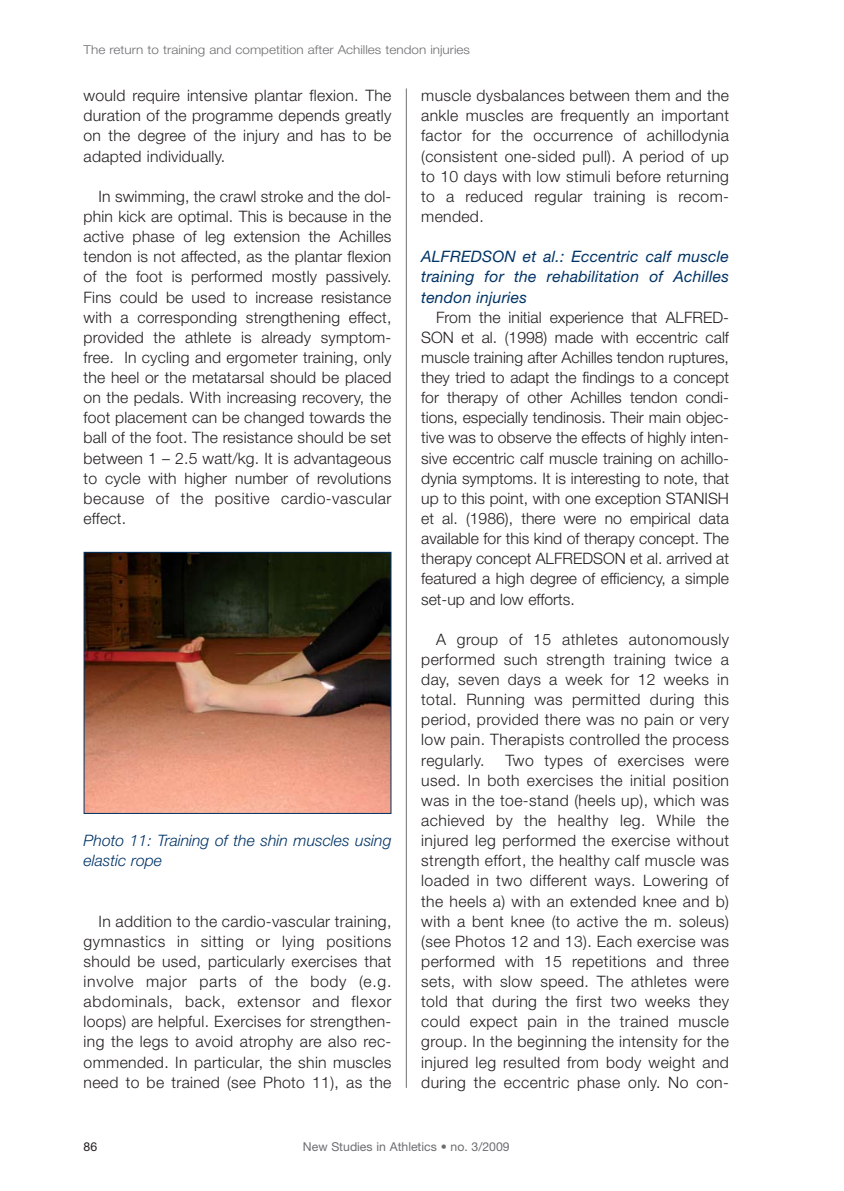
<style>
.page{position:relative;width:844px;height:1191px;background:#fff}
.page>*{position:absolute;margin:0;border:0;box-sizing:border-box;transform-origin:0 0}
.t1{font:300 15.75px/20.1px "Helvetica Neue";letter-spacing:.02em;color:#231f20;text-align:justify}
.t2{font:italic 15.75px/20.1px "Helvetica Neue";letter-spacing:.01em;color:#003365;text-align:justify}
.t3{font:italic 300 15.75px/20.1px "Helvetica Neue";color:#003365}
.t4{font:300 12.25px "Helvetica Neue";color:#6d6e70;scale:1.1 1}
.t5{font:12.25px "Helvetica Neue";color:#6d6e70}
.t6{font:12.25px "Helvetica Neue";color:#231f20}
</style>
<div class="page">
<hr style="left:406px;top:88px;width:1px;height:999px;background:#6d6e70">
<img style="left:86px;top:554px;width:303px;height:258px">
<div style="left:84px;top:552px;width:307px;height:262px;border:1px solid #003365"></div>
<p class="t4" style="left:84px;top:45px;width:353px">The return to training and competition after Achilles tendon injuries</p>
<p class="t1" style="left:84px;top:87px;width:309px">would require intensive plantar flexion. The duration of the programme depends greatly on the degree of the injury and has to be adapted individually.</p>
<p class="t1" style="left:84px;top:188px;width:309px;text-indent:15px">In swimming, the crawl stroke and the dol&shy;phin kick are optimal. This is because in the active phase of leg extension the Achilles tendon is not affected, as the plantar flexion of the foot is performed mostly passively.<br>Fins could be used to increase resistance with a corresponding strengthening effect, provided the athlete is already symptom&shy;free. In cycling and ergometer training, only the heel or the metatarsal should be placed on the pedals. With increasing recovery, the foot placement can be changed towards the ball of the foot. The resistance should be set between 1 – 2.5 watt/kg. It is advantageous to cycle with higher number of revolutions because of the positive cardio-vascular effect.</p>
<p class="t3" style="left:84px;top:832px;width:309px">Photo 11: Training of the shin muscles using elastic rope</p>
<p class="t1" style="left:84px;top:912px;width:309px;text-indent:15px">In addition to the cardio-vascular training, gymnastics in sitting or lying positions should be used, particularly exercises that involve major parts of the body (e.g. abdominals, back, extensor and flexor loops) are helpful. Exercises for strengthen&shy;ing the legs to avoid atrophy are also rec&shy;ommended. In particular, the shin muscles need to be trained (see Photo 11), as the</p>
<p class="t1" style="left:421px;top:87px;width:309px">muscle dysbalances between them and the ankle muscles are frequently an important factor for the occurrence of achillodynia (consistent one-sided pull). A period of up to 10 days with low stimuli before returning to a reduced regular training is recom&shy;mended.</p>
<p class="t2" style="left:421px;top:248px;width:309px">ALFREDSON et al.: Eccentric calf muscle training for the rehabilitation of Achilles tendon injuries</p>
<p class="t1" style="left:421px;top:308px;width:309px;text-indent:15px">From the initial experience that ALFRED-SON et al. (1998) made with eccentric calf muscle training after Achilles tendon ruptures, they tried to adapt the findings to a concept for therapy of other Achilles tendon condi&shy;tions, especially tendinosis. Their main objec&shy;tive was to observe the effects of highly inten&shy;sive eccentric calf muscle training on achillo&shy;dynia symptoms. It is interesting to note, that up to this point, with one exception STANISH et al. (1986), there were no empirical data available for this kind of therapy concept. The therapy concept ALFREDSON et al. arrived at featured a high degree of efficiency, a simple set-up and low efforts.</p>
<p class="t1" style="left:421px;top:630px;width:309px;text-indent:15px">A group of 15 athletes autonomously performed such strength training twice a day, seven days a week for 12 weeks in total. Running was permitted during this period, provided there was no pain or very low pain. Therapists controlled the process regularly.</p>
<p class="t1" style="left:421px;top:751px;width:309px;text-indent:84px">Two types of exercises were used. In both exercises the initial position was in the toe-stand (heels up), which was achieved by the healthy leg. While the injured leg performed the exercise without strength effort, the healthy calf muscle was loaded in two different ways. Lowering of the heels a) with an extended knee and b) with a bent knee (to active the m. soleus) (see Photos 12 and 13). Each exercise was performed with 15 repetitions and three sets, with slow speed. The athletes were told that during the first two weeks they could expect pain in the trained muscle group. In the beginning the intensity for the injured leg resulted from body weight and during the eccentric phase only. No con-</p>
<p class="t6" style="left:84px;top:1141px;width:15px">86</p>
<p class="t5" style="left:303px;top:1141px;width:208px">New Studies in Athletics • no. 3/2009</p>
</div>
